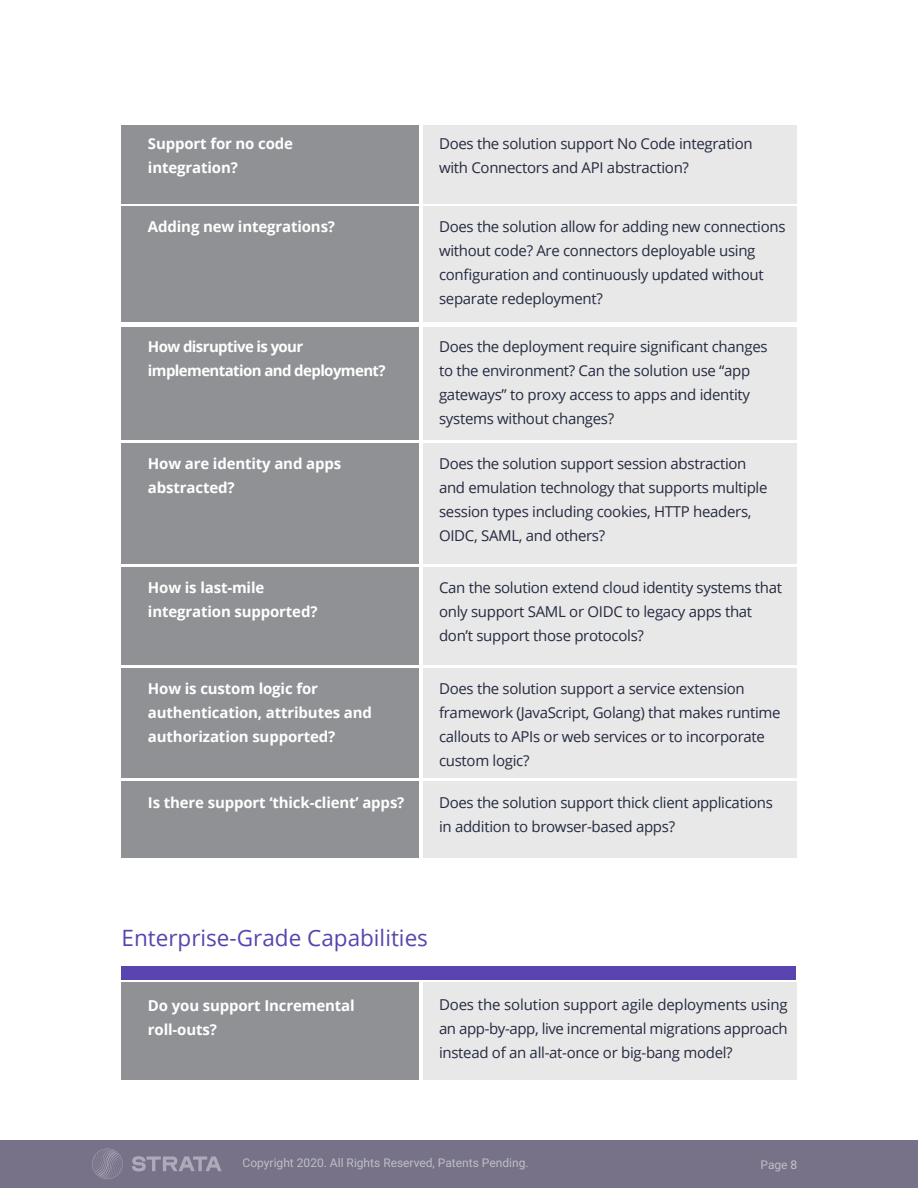
<style>
.page{position:relative;width:918px;height:1188px;background:#fff}
.page>*{position:absolute;margin:0;border:0;box-sizing:border-box;transform-origin:0 0}
.t1{font:22.5px "Open Sans";color:#5944b0}
.Paragraph_Style_1_1{font:15px/24px "Open Sans";letter-spacing:-.02em;color:#272a41}
.Paragraph_Style_1_1-2{font:700 15px/24px "Open Sans";letter-spacing:-.01em;color:#fff}
.Paragraph_Style_1_1-3{font:700 15px/24px "Open Sans";letter-spacing:-.04em;color:#fff}
.t2{font:12px "Roboto";color:#bebfc6}
.s1{color:#c5c8ce}
</style>
<div class="page">
<div style="left:0;top:1141px;width:918px;height:47px;background:#777288"></div>
<svg style="left:132px;top:1156px;width:90px;height:15px"></svg>
<svg style="left:92px;top:1149px;width:31px;height:30px"></svg>
<div style="left:122px;top:206px;width:297px;height:116px;background:#8f9194"></div>
<div style="left:122px;top:327px;width:297px;height:112px;background:#8f9194"></div>
<div style="left:122px;top:443px;width:297px;height:120px;background:#8f9194"></div>
<div style="left:122px;top:567px;width:297px;height:97px;background:#8f9194"></div>
<div style="left:122px;top:668px;width:297px;height:109px;background:#8f9194"></div>
<div style="left:122px;top:781px;width:297px;height:77px;background:#8f9194"></div>
<div style="left:122px;top:125px;width:297px;height:78px;background:#8f9194"></div>
<div style="left:423px;top:206px;width:373px;height:116px;background:#e7e8e7"></div>
<div style="left:423px;top:327px;width:373px;height:112px;background:#e7e8e7"></div>
<div style="left:423px;top:443px;width:373px;height:120px;background:#e7e8e7"></div>
<div style="left:423px;top:567px;width:373px;height:97px;background:#e7e8e7"></div>
<div style="left:423px;top:668px;width:373px;height:109px;background:#e7e8e7"></div>
<div style="left:423px;top:781px;width:373px;height:77px;background:#e7e8e7"></div>
<div style="left:423px;top:125px;width:373px;height:78px;background:#e7e8e7"></div>
<div style="left:122px;top:983px;width:297px;height:97px;background:#8f9194"></div>
<div style="left:423px;top:983px;width:373px;height:97px;background:#e7e8e7"></div>
<div style="left:122px;top:966px;width:674px;height:13px;background:#5944b0"></div>
<p class="Paragraph_Style_1_1-2" style="left:148px;top:131px;width:147px">Support for no code integration?</p>
<p class="Paragraph_Style_1_1-2" style="left:148px;top:214px;width:189px">Adding new integrations?</p>
<p class="Paragraph_Style_1_1-3" style="left:148px;top:334px;width:239px">How disruptive is your implementation and deployment?</p>
<p class="Paragraph_Style_1_1-2" style="left:148px;top:451px;width:195px">How are identity and apps abstracted?</p>
<p class="Paragraph_Style_1_1-2" style="left:148px;top:575px;width:171px">How is last-mile integration supported?</p>
<p class="Paragraph_Style_1_1-2" style="left:148px;top:676px;width:225px">How is custom logic for authentication, attributes and authorization supported?</p>
<p class="Paragraph_Style_1_1-2" style="left:148px;top:790px;width:258px">Is there support ‘thick-client’ apps?</p>
<p class="Paragraph_Style_1_1" style="left:439px;top:131px;width:315px">Does the solution support No Code integration with Connectors and API abstraction?</p>
<p class="Paragraph_Style_1_1" style="left:439px;top:214px;width:348px">Does the solution allow for adding new connections without code? Are connectors deployable using configuration and continuously updated without separate redeployment?</p>
<p class="Paragraph_Style_1_1" style="left:439px;top:334px;width:330px">Does the deployment require significant changes to the environment? Can the solution use “app gateways” to proxy access to apps and identity systems without changes?</p>
<p class="Paragraph_Style_1_1" style="left:439px;top:451px;width:330px">Does the solution support session abstraction and emulation technology that supports multiple session types including cookies, HTTP headers, OIDC, SAML, and others?</p>
<p class="Paragraph_Style_1_1" style="left:439px;top:575px;width:344px">Can the solution extend cloud identity systems that only support SAML or OIDC to legacy apps that don’t support those protocols?</p>
<p class="Paragraph_Style_1_1" style="left:439px;top:676px;width:343px">Does the solution support a service extension framework (JavaScript, Golang) that makes runtime callouts to APIs or web services or to incorporate custom logic?</p>
<p class="Paragraph_Style_1_1" style="left:439px;top:790px;width:335px">Does the solution support thick client applications in addition to browser-based apps?</p>
<h3 class="t1" style="left:122px;top:922px;width:308px">Enterprise-Grade Capabilities</h3>
<p class="Paragraph_Style_1_1-2" style="left:148px;top:993px;width:208px">Do you support Incremental roll-outs?</p>
<p class="Paragraph_Style_1_1" style="left:439px;top:992px;width:350px;text-align:justify">Does the solution support agile deployments using an app-by-app, live incremental migrations approach instead of an all-at-once or big-bang model?</p>
<p class="t2" style="left:243px;top:1154px;width:287px">Copyright 2020. All Rights Reserved, Patents Pending.</p>
<p class="t2" style="left:761px;top:1157px;width:38px">Page <span class="s1">8</span></p>
</div>
